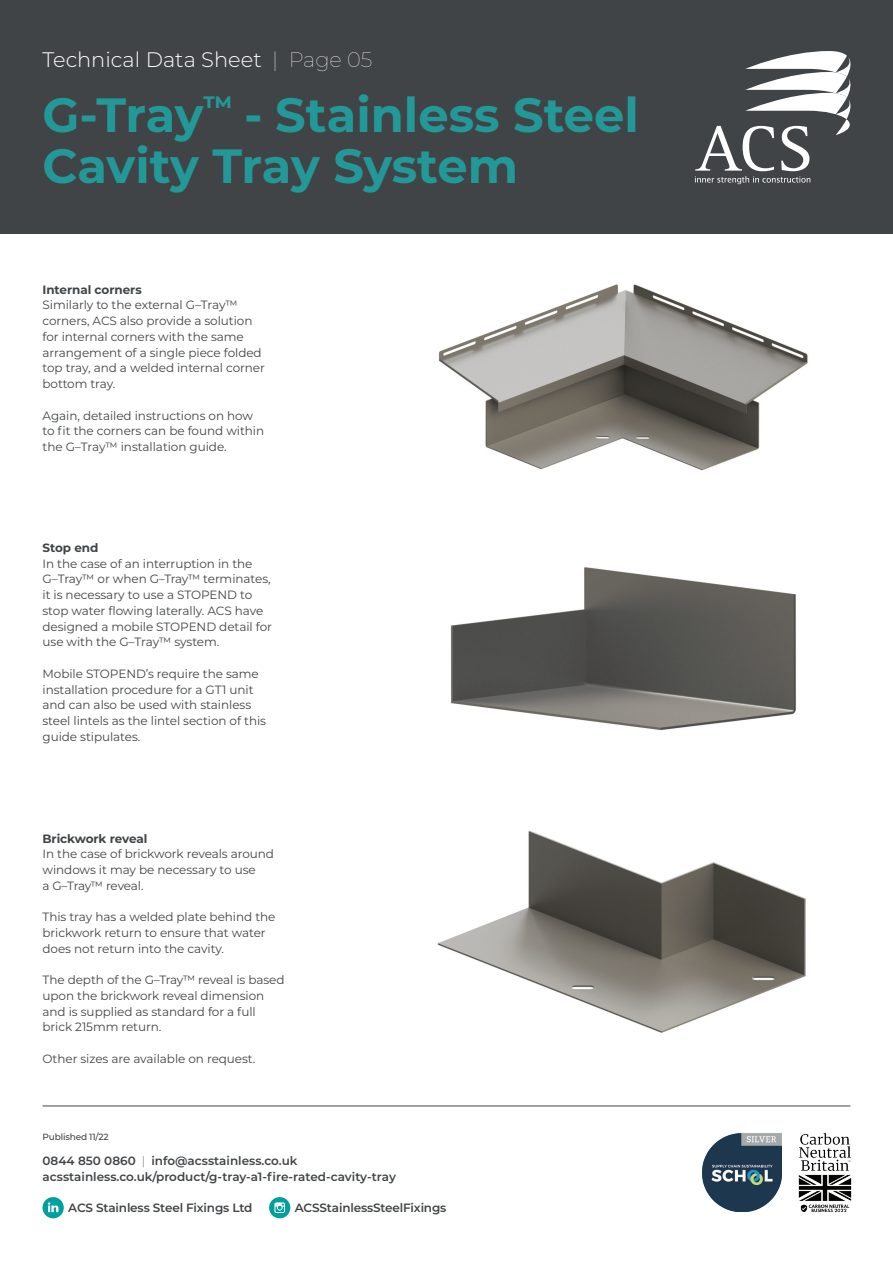
<style>
.page{position:relative;width:893px;height:1263px;background:#fff}
.page>*{position:absolute;margin:0;border:0;box-sizing:border-box;transform-origin:0 0}
.t1{font:700 48px/51px "Montserrat";color:#229998}
.t2{font:300 21px "Montserrat";color:#fff}
.t3{font:12px/15.8px "Montserrat";letter-spacing:-.005em;color:#414446}
.t4{font:600 12px/16.5px "Montserrat";letter-spacing:-.01em;color:#414446}
.t5{font:700 12px "Montserrat";letter-spacing:-.005em;color:#414446}
.t6{font:500 9px "Montserrat";letter-spacing:-.02em;color:#414446}
.s1{font-weight:100}
.s2{font-weight:200}
</style>
<div class="page">
<div style="left:0;top:0;width:893px;height:234px;background:#414446"></div>
<svg style="left:695px;top:51px;width:155px;height:133px"></svg>
<img style="left:799px;top:1133px;width:52px;height:79px">
<img style="left:702px;top:1133px;width:80px;height:79px">
<div style="left:43px;top:1197px;width:21px;height:21px;background:#00a09e;border-radius:50%"></div>
<svg style="left:48px;top:1202px;width:10px;height:10px"></svg>
<div style="left:269px;top:1197px;width:21px;height:21px;background:#00a09e;border-radius:50%"></div>
<svg style="left:274px;top:1202px;width:11px;height:11px"></svg>
<hr style="left:43px;top:1106px;width:807px;height:1px;background:#414446">
<img style="left:439px;top:284px;width:369px;height:187px">
<img style="left:437px;top:830px;width:369px;height:203px">
<img style="left:450px;top:567px;width:346px;height:164px">
<h2 class="t2" style="left:43px;top:45px;width:331px">Technical Data Sheet <span class="s1">| Page 05</span></h2>
<h1 class="t1" style="left:43px;top:87px;width:598px">G-Tray<sup>™</sup> - Stainless Steel<br>Cavity Tray System</h1>
<p class="t5" style="left:43px;top:281px;width:101px">Internal corners</p>
<p class="t3" style="left:43px;top:297px;width:224px">Similarly to the external G–Tray™ corners, ACS also provide a solution for internal corners with the same arrangement of a single piece folded top tray, and a welded internal corner bottom tray.</p>
<p class="t3" style="left:43px;top:407px;width:223px">Again, detailed instructions on how to fit the corners can be found within the G–Tray™ installation guide.</p>
<p class="t5" style="left:43px;top:539px;width:58px">Stop end</p>
<p class="t3" style="left:43px;top:555px;width:231px">In the case of an interruption in the G–Tray™ or when G–Tray™ terminates, it is necessary to use a STOPEND to stop water flowing laterally. ACS have designed a mobile STOPEND detail for use with the G–Tray™ system.</p>
<p class="t3" style="left:43px;top:665px;width:225px">Mobile STOPEND’s require the same installation procedure for a GT1 unit and can also be used with stainless steel lintels as the lintel section of this guide stipulates.</p>
<p class="t5" style="left:43px;top:829px;width:106px">Brickwork reveal</p>
<p class="t3" style="left:43px;top:846px;width:233px">In the case of brickwork reveals around windows it may be necessary to use<br>a G–Tray™ reveal.</p>
<p class="t3" style="left:43px;top:909px;width:235px">This tray has a welded plate behind the brickwork return to ensure that water does not return into the cavity.</p>
<p class="t3" style="left:43px;top:972px;width:244px">The depth of the G–Tray™ reveal is based upon the brickwork reveal dimension and is supplied as standard for a full brick 215mm return.</p>
<p class="t3" style="left:43px;top:1050px;width:214px">Other sizes are available on request.</p>
<p class="t6" style="left:43px;top:1130px;width:68px">Published 11/22</p>
<p class="t4" style="left:43px;top:1151px;width:355px">0844 850 0860 <span class="s2">|</span> info@acsstainless.co.uk acsstainless.co.uk/product/g-tray-a1-fire-rated-cavity-tray</p>
<p class="t4" style="left:68px;top:1199px;width:186px">ACS Stainless Steel Fixings Ltd</p>
<p class="t4" style="left:295px;top:1199px;width:153px">ACSStainlessSteelFixings</p>
</div>
